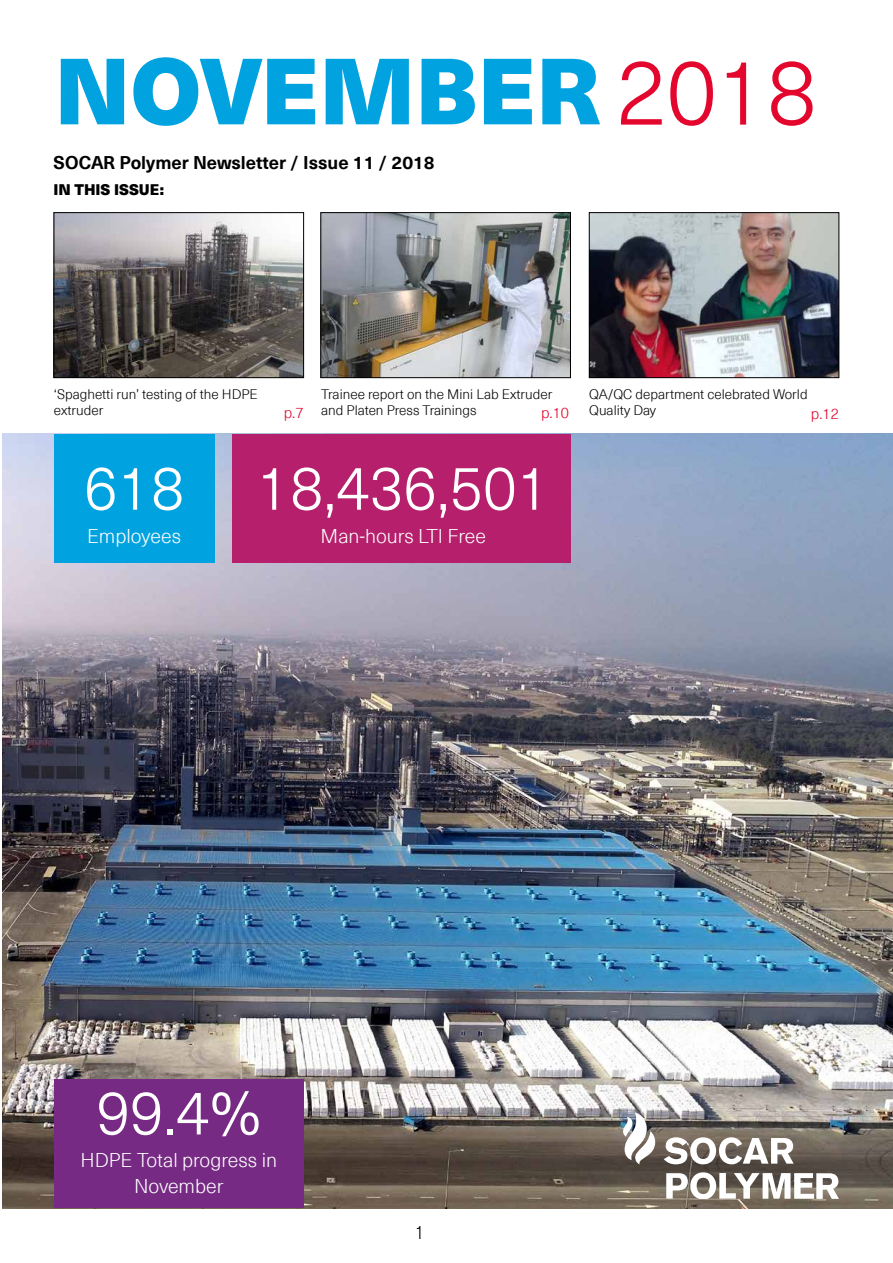
<style>
.page{position:relative;width:893px;height:1263px;background:#fff}
.page>*{position:absolute;margin:0;border:0;box-sizing:border-box;transform-origin:0 0}
.t1{font:900 92.1px "Neue Haas Unica W1 G";color:#00a3e0}
.t2{font:300 61.5px "Neue Haas Unica W1 G";color:#fff}
.t3{font:300 19.5px/25.2px "Neue Haas Unica W1 G";color:#fff;text-align:center}
.t4{font:700 18px "Neue Haas Unica W1 G";color:#000}
.t5{font:300 18px "Akzidenz Grotesk";color:#000}
.t6{font:900 15px "Neue Haas Unica W1 G";color:#000}
.t7{font:300 15px "Neue Haas Unica W1 G";color:#e3072d}
.t8{font:300 13.5px/16.2px "Neue Haas Unica W1 G";color:#000}
.s1{font-weight:300;color:#e3072d}
</style>
<div class="page">
<img style="left:2px;top:434px;width:891px;height:775px">
<img style="left:322px;top:214px;width:247px;height:162px">
<div style="left:320px;top:212px;width:251px;height:166px;border:1px solid #000"></div>
<img style="left:56px;top:214px;width:246px;height:162px">
<div style="left:54px;top:212px;width:250px;height:166px;border:1px solid #000"></div>
<div style="left:232px;top:434px;width:339px;height:128px;background:#b51f6b"></div>
<div style="left:54px;top:1079px;width:250px;height:128px;background:#762a84"></div>
<div style="left:54px;top:434px;width:160px;height:128px;background:#00a3e0"></div>
<svg style="left:666px;top:1172px;width:173px;height:27px"></svg>
<svg style="left:623px;top:1112px;width:32px;height:52px"></svg>
<svg style="left:664px;top:1137px;width:130px;height:27px"></svg>
<img style="left:591px;top:214px;width:246px;height:162px">
<div style="left:589px;top:212px;width:250px;height:166px;border:1px solid #000"></div>
<h1 class="t1" style="left:54px;top:19px;width:764px">NOVEMBER <span class="s1">2018</span></h1>
<h3 class="t4" style="left:54px;top:149px;width:383px">SOCAR Polymer Newsletter / Issue 11 / 2018</h3>
<p class="t6" style="left:54px;top:178px;width:112px">IN THIS ISSUE:</p>
<p class="t8" style="left:54px;top:386px;width:205px">‘Spaghetti run’ testing of the HDPE extruder</p>
<p class="t8" style="left:589px;top:386px;width:220px">QA/QC department celebrated World<br>Quality Day</p>
<p class="t8" style="left:321px;top:386px;width:233px">Trainee report on the Mini Lab Extruder and Platen Press Trainings</p>
<p class="t7" style="left:541px;top:402px;width:29px">p.10</p>
<p class="t7" style="left:284px;top:402px;width:21px">p.7</p>
<p class="t7" style="left:811px;top:402px;width:29px">p.12</p>
<h2 class="t2" style="left:84px;top:443px;width:102px">618</h2>
<h3 class="t3" style="left:87px;top:522px;width:95px">Employees</h3>
<h2 class="t2" style="left:257px;top:443px;width:295px">18,436,501</h2>
<h3 class="t3" style="left:321px;top:522px;width:167px">Man-hours LTI Free</h3>
<h2 class="t2" style="left:96px;top:1068px;width:167px">99.4%</h2>
<h3 class="t3" style="left:81px;top:1147px;width:198px">HDPE Total progress in<br>November</h3>
<h3 class="t5" style="left:414px;top:1222px;width:12px">1</h3>
</div>
